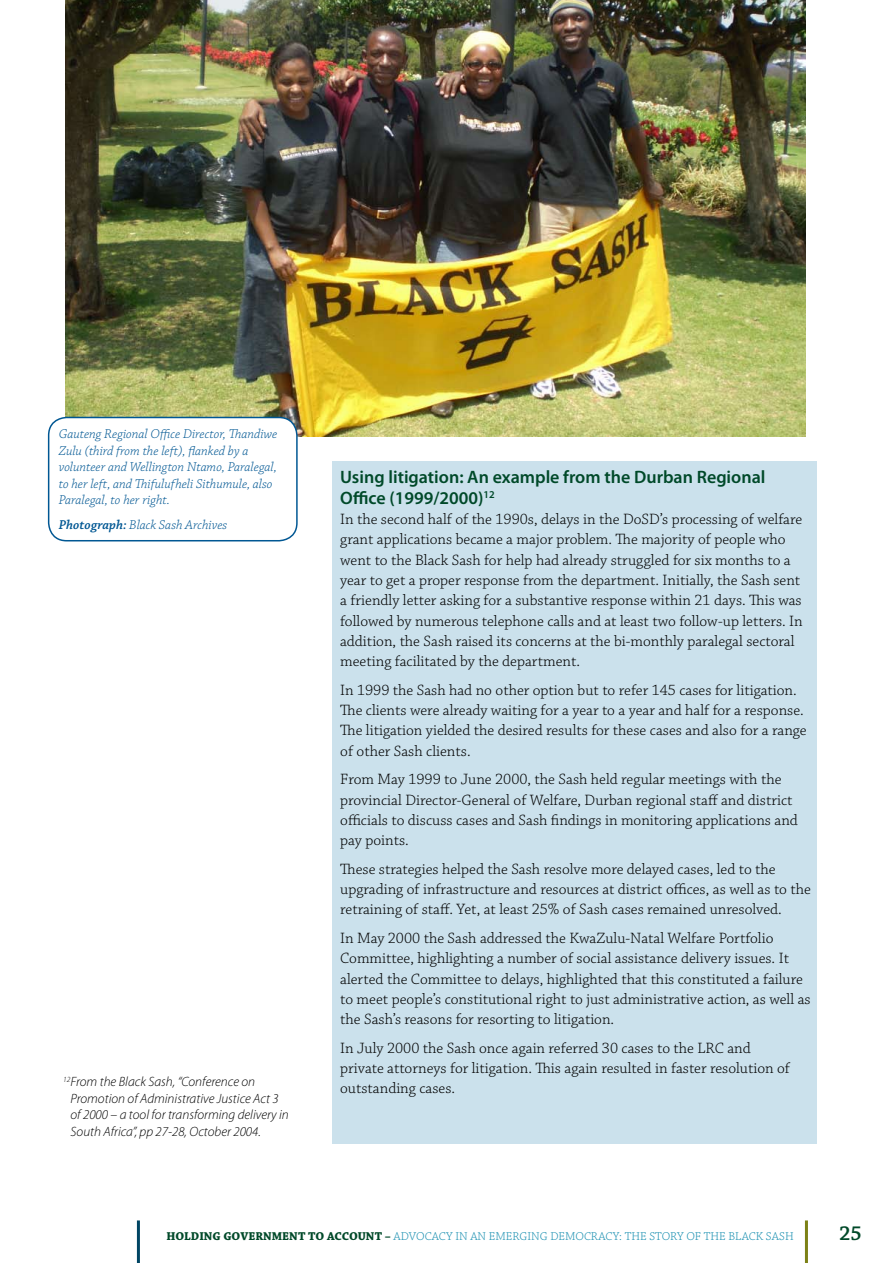
<style>
.page{position:relative;width:893px;height:1263px;background:#fff}
.page>*{position:absolute;margin:0;border:0;box-sizing:border-box;transform-origin:0 0}
.t1{font:600 21px "Chaparral Pro";color:#004929}
.t2{font:600 18px/21px "Myriad Pro";color:#004929}
.t3{font:300 15.75px/20.2px "Chaparral Pro";color:#000}
.t4{font:italic 300 13.5px/16.5px "Chaparral Pro";color:#005793}
.t5{font:italic 300 13.5px/16.5px "Myriad Pro";color:#000}
.t6{font:300 12px "Chaparral Pro";color:#158daf}
.s1{font-weight:600}
.s2{font-weight:700;color:#004929}
</style>
<div class="page">
<hr style="left:137px;top:1220px;width:3px;height:43px;background:#004563">
<hr style="left:805px;top:1220px;width:3px;height:43px;background:#7c8116">
<div style="left:332px;top:461px;width:484px;height:682px;background:#cbe1ec"></div>
<img style="left:65px;top:0;width:741px;height:436px">
<div style="left:49px;top:417px;width:248px;height:124px;background:#fff;border-radius:18px"></div>
<div style="left:48px;top:417px;width:250px;height:124px;border:2px solid #005793;border-radius:18px"></div>
<p class="t4" style="left:59px;top:426px;width:220px">Gauteng Regional Office Director, Thandiwe Zulu (third from the left), flanked by a volunteer and Wellington Ntamo, Paralegal, to her left, and Thifulufheli Sithumule, also Paralegal, to her right.</p>
<p class="t4" style="left:59px;top:517px;width:170px"><span class="s1">Photograph:</span> Black Sash Archives</p>
<p class="t5" style="left:71px;top:1073px;width:220px;text-indent:-7px"><sup>12</sup>From the Black Sash, “Conference on Promotion of Administrative Justice Act 3 of 2000 – a tool for transforming delivery in South Africa”, pp 27-28, October 2004.</p>
<p class="t2" style="left:340px;top:466px;width:427px">Using litigation: An example from the Durban Regional<br>Office (1999/2000)<sup>12</sup></p>
<p class="t3" style="left:340px;top:510px;width:464px">In the second half of the 1990s, delays in the DoSD’s processing of welfare grant applications became a major problem. The majority of people who went to the Black Sash for help had already struggled for six months to a year to get a proper response from the department. Initially, the Sash sent a friendly letter asking for a substantive response within 21 days. This was followed by numerous telephone calls and at least two follow-up letters. In addition, the Sash raised its concerns at the bi-monthly paralegal sectoral meeting facilitated by the department.</p>
<p class="t3" style="left:340px;top:680px;width:468px">In 1999 the Sash had no other option but to refer 145 cases for litigation.<br>The clients were already waiting for a year to a year and half for a response.<br>The litigation yielded the desired results for these cases and also for a range of other Sash clients.</p>
<p class="t3" style="left:340px;top:770px;width:459px">From May 1999 to June 2000, the Sash held regular meetings with the provincial Director-General of Welfare, Durban regional staff and district officials to discuss cases and Sash findings in monitoring applications and pay points.</p>
<p class="t3" style="left:340px;top:859px;width:472px">These strategies helped the Sash resolve more delayed cases, led to the upgrading of infrastructure and resources at district offices, as well as to the retraining of staff. Yet, at least 25% of Sash cases remained unresolved.</p>
<p class="t3" style="left:340px;top:929px;width:472px">In May 2000 the Sash addressed the KwaZulu-Natal Welfare Portfolio Committee, highlighting a number of social assistance delivery issues. It alerted the Committee to delays, highlighted that this constituted a failure to meet people’s constitutional right to just administrative action, as well as the Sash’s reasons for resorting to litigation.</p>
<p class="t3" style="left:340px;top:1038px;width:451px">In July 2000 the Sash once again referred 30 cases to the LRC and private attorneys for litigation. This again resulted in faster resolution of outstanding cases.</p>
<p class="t6" style="left:167px;top:1230px;width:629px"><span class="s2">HOLDING GOVERNMENT TO ACCOUNT –</span> ADVOCACY IN AN EMERGING DEMOCRACY: THE STORY OF THE BLACK SASH</p>
<h1 class="t1" style="left:839px;top:1222px;width:24px">25</h1>
</div>
